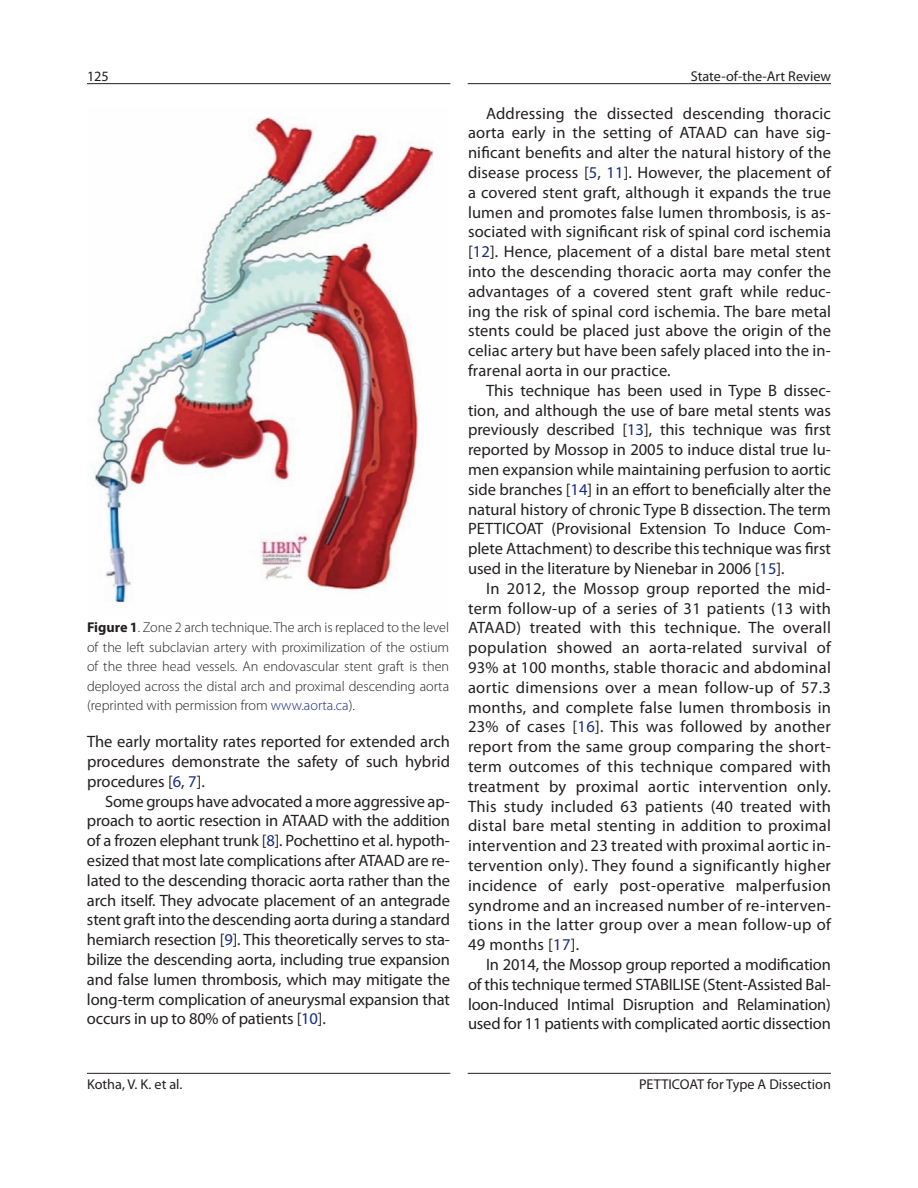
<style>
.page{position:relative;width:918px;height:1188px;background:#fff}
.page>*{position:absolute;margin:0;border:0;box-sizing:border-box;transform-origin:0 0}
.t1{font:16.5px/19.8px "Myriad Pro";color:#231f20;text-align:justify}
.t2{font:300 14.25px/19.5px "Myriad Pro";color:#231f20;text-align:justify}
.t3{font:14.25px "Myriad Pro";color:#231f20}
.s1{font-weight:700}
.s2{color:#162b82}
</style>
<div class="page">
<hr style="left:87px;top:1073px;width:363px;height:1px;background:#231f20">
<hr style="left:468px;top:1073px;width:363px;height:1px;background:#231f20">
<hr style="left:87px;top:83px;width:363px;height:1px;background:#231f20">
<hr style="left:468px;top:83px;width:363px;height:1px;background:#231f20">
<img style="left:94px;top:117px;width:340px;height:486px">
<p class="t3" style="left:87px;top:67px;width:23px">125</p>
<p class="t3" style="left:691px;top:67px;width:142px">State-of-the-Art Review</p>
<p class="t2" style="left:87px;top:618px;width:364px"><span class="s1">Figure 1</span>. Zone 2 arch technique. The arch is replaced to the level of the left subclavian artery with proximilization of the ostium of the three head vessels. An endovascular stent graft is then deployed across the distal arch and proximal descending aorta (reprinted with permission from <span class="s2">www.aorta.ca</span>).</p>
<p class="t1" style="left:87px;top:731px;width:365px">The early mortality rates reported for extended arch procedures demonstrate the safety of such hybrid procedures [<span class="s2">6</span>, <span class="s2">7</span>].</p>
<p class="t1" style="left:87px;top:791px;width:365px;text-indent:18px">Some groups have advocated a more aggressive ap&shy;proach to aortic resection in ATAAD with the addition of a frozen elephant trunk [<span class="s2">8</span>]. Pochettino et al. hypoth&shy;esized that most late complications after ATAAD are re&shy;lated to the descending thoracic aorta rather than the arch itself. They advocate placement of an antegrade stent graft into the descending aorta during a standard hemiarch resection [<span class="s2">9</span>]. This theoretically serves to sta&shy;bilize the descending aorta, including true expansion and false lumen thrombosis, which may mitigate the long-term complication of aneurysmal expansion that occurs in up to 80% of patients [<span class="s2">10</span>].</p>
<p class="t1" style="left:468px;top:103px;width:365px;text-indent:18px">Addressing the dissected descending thoracic aorta early in the setting of ATAAD can have sig&shy;nificant benefits and alter the natural history of the disease process [<span class="s2">5</span>, <span class="s2">11</span>]. However, the placement of a covered stent graft, although it expands the true lumen and promotes false lumen thrombosis, is as&shy;sociated with significant risk of spinal cord ischemia [<span class="s2">12</span>]. Hence, placement of a distal bare metal stent into the descending thoracic aorta may confer the advantages of a covered stent graft while reduc&shy;ing the risk of spinal cord ischemia. The bare metal stents could be placed just above the origin of the celiac artery but have been safely placed into the in&shy;frarenal aorta in our practice.</p>
<p class="t1" style="left:468px;top:380px;width:365px;text-indent:18px">This technique has been used in Type B dissec&shy;tion, and although the use of bare metal stents was previously described [<span class="s2">13</span>], this technique was first reported by Mossop in 2005 to induce distal true lu&shy;men expansion while maintaining perfusion to aortic side branches [<span class="s2">14</span>] in an effort to beneficially alter the natural history of chronic Type B dissection. The term PETTICOAT (Provisional Extension To Induce Com&shy;plete Attachment) to describe this technique was first used in the literature by Nienebar in 2006 [<span class="s2">15</span>].</p>
<p class="t1" style="left:468px;top:578px;width:365px;text-indent:18px">In 2012, the Mossop group reported the mid&shy;term follow-up of a series of 31 patients (13 with ATAAD) treated with this technique. The overall population showed an aorta-related survival of 93% at 100 months, stable thoracic and abdominal aortic dimensions over a mean follow-up of 57.3 months, and complete false lumen thrombosis in 23% of cases [<span class="s2">16</span>]. This was followed by another report from the same group comparing the short&shy;term outcomes of this technique compared with treatment by proximal aortic intervention only.<br>This study included 63 patients (40 treated with distal bare metal stenting in addition to proximal intervention and 23 treated with proximal aortic in&shy;tervention only). They found a significantly higher incidence of early post-operative malperfusion syndrome and an increased number of re-interven&shy;tions in the latter group over a mean follow-up of 49 months [<span class="s2">17</span>].</p>
<p class="t1" style="left:468px;top:954px;width:365px;text-indent:18px">In 2014, the Mossop group reported a modification of this technique termed STABILISE (Stent-Assisted Bal&shy;loon-Induced Intimal Disruption and Relamination) used for 11 patients with complicated aortic dissection</p>
<p class="t3" style="left:87px;top:1075px;width:97px">Kotha, V. K. et al.</p>
<p class="t3" style="left:639px;top:1075px;width:193px">PETTICOAT for Type A Dissection</p>
</div>
